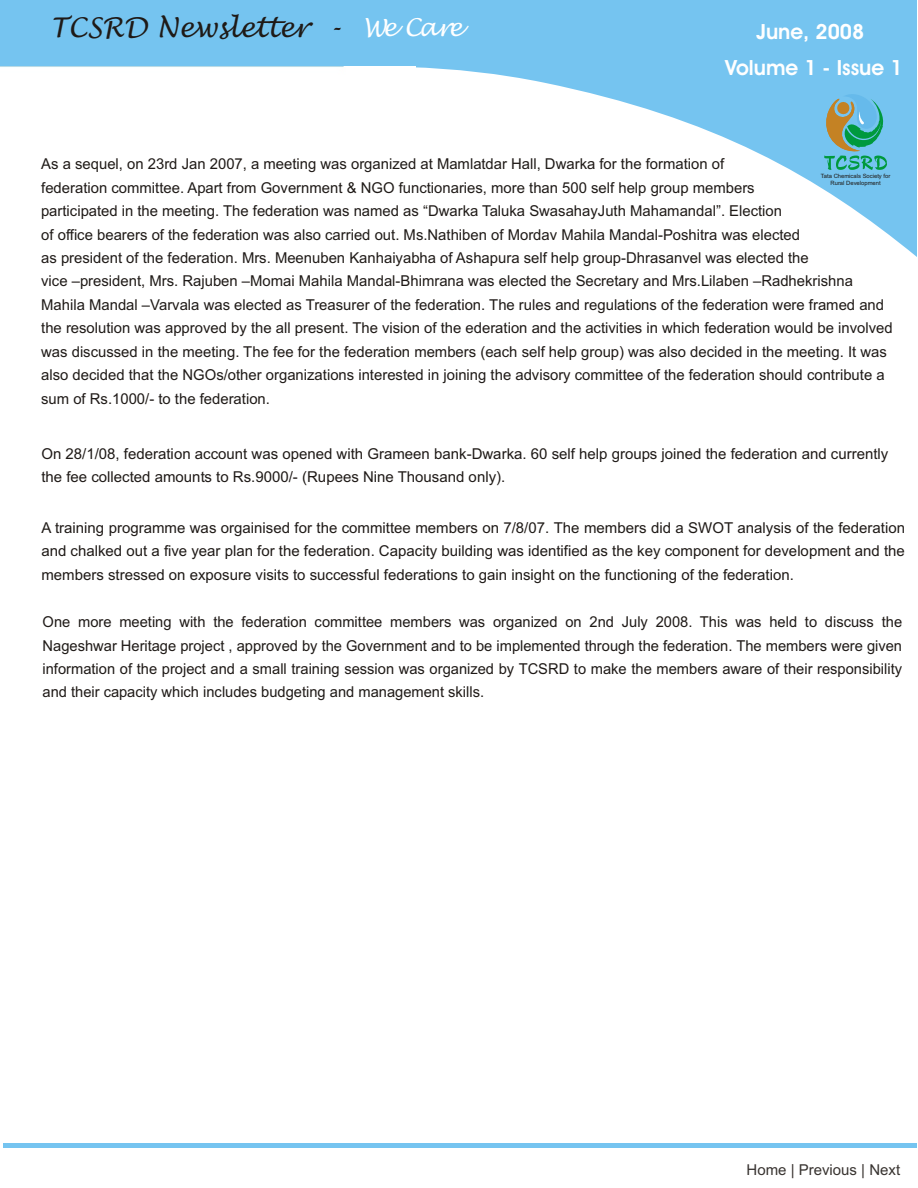
<style>
.page{position:relative;width:918px;height:1188px;background:#fff}
.page>*{position:absolute;margin:0;border:0;box-sizing:border-box;transform-origin:0 0}
.t1{font:27px "Lucida Handwriting";color:#1f1a17}
.t2{font:700 21px/36.5px "Avant Garde Bk BT";color:#fff;text-align:center}
.t3{font:15px/23.4px "Arial";color:#1f1a17}
.t4{font:15px "Arial";color:#383330}
.t5{font:5.85px/6.6px "Arial";color:#1f1a17;text-align:center}
.s1{font-size:24.45px;color:#fff}
</style>
<div class="page">
<div style="left:0;top:0;width:917px;height:257px;background:#75c4f0"></div>
<svg style="left:14px;top:66px;width:903px;height:191px;fill:#fff"></svg>
<div style="left:0;top:67px;width:416px;height:190px;background:#fff"></div>
<svg style="left:822px;top:93px;width:65px;height:77px"></svg>
<div style="left:3px;top:1143px;width:914px;height:5px;background:#75c4f0"></div>
<h1 class="t1" style="left:50px;top:14px;width:414px">TCSRD Newsletter - <span class="s1">W e Care</span></h1>
<h2 class="t2" style="left:725px;top:15px;width:179px">June, 2008<br>Volume 1 - Issue 1</h2>
<p class="t3" style="left:41px;top:154px;width:853px">As a sequel, on 23rd Jan 2007, a meeting was organized at Mamlatdar Hall, Dwarka for the formation of<br>federation committee. Apart from Government &amp; NGO functionaries, more than 500 self help group members<br>participated in the meeting. The federation was named as “Dwarka Taluka SwasahayJuth Mahamandal”. Election<br>of office bearers of the federation was also carried out. Ms.Nathiben of Mordav Mahila Mandal-Poshitra was elected<br>as president of the federation. Mrs. Meenuben Kanhaiyabha of Ashapura self help group-Dhrasanvel was elected the<br>vice –president, Mrs. Rajuben –Momai Mahila Mandal-Bhimrana was elected the Secretary and Mrs.Lilaben –Radhekrishna Mahila Mandal –Varvala was elected as Treasurer of the federation. The rules and regulations of the federation were framed and the resolution was approved by the all present. The vision of the ederation and the activities in which federation would be involved was discussed in the meeting. The fee for the federation members (each self help group) was also decided in the meeting. It was also decided that the NGOs/other organizations interested in joining the advisory committee of the federation should contribute a sum of Rs.1000/- to the federation.</p>
<p class="t5" style="left:821px;top:173px;width:71px">Tata Chemicals Society for<br>Rural Development</p>
<p class="t3" style="left:41px;top:443px;width:848px">On 28/1/08, federation account was opened with Grameen bank-Dwarka. 60 self help groups joined the federation and currently the fee collected amounts to Rs.9000/- (Rupees Nine Thousand only).</p>
<p class="t3" style="left:41px;top:517px;width:865px;text-align:justify">A training programme was orgainised for the committee members on 7/8/07. The members did a SWOT analysis of the federation and chalked out a five year plan for the federation. Capacity building was identified as the key component for development and the members stressed on exposure visits to successful federations to gain insight on the functioning of the federation.</p>
<p class="t3" style="left:43px;top:611px;width:861px;text-align:justify">One more meeting with the federation committee members was organized on 2nd July 2008. This was held to discuss the Nageshwar Heritage project , approved by the Government and to be implemented through the federation. The members were given information of the project and a small training session was organized by TCSRD to make the members aware of their responsibility and their capacity which includes budgeting and management skills.</p>
<p class="t4" style="left:747px;top:1164px;width:155px">Home | Previous | Next</p>
</div>
